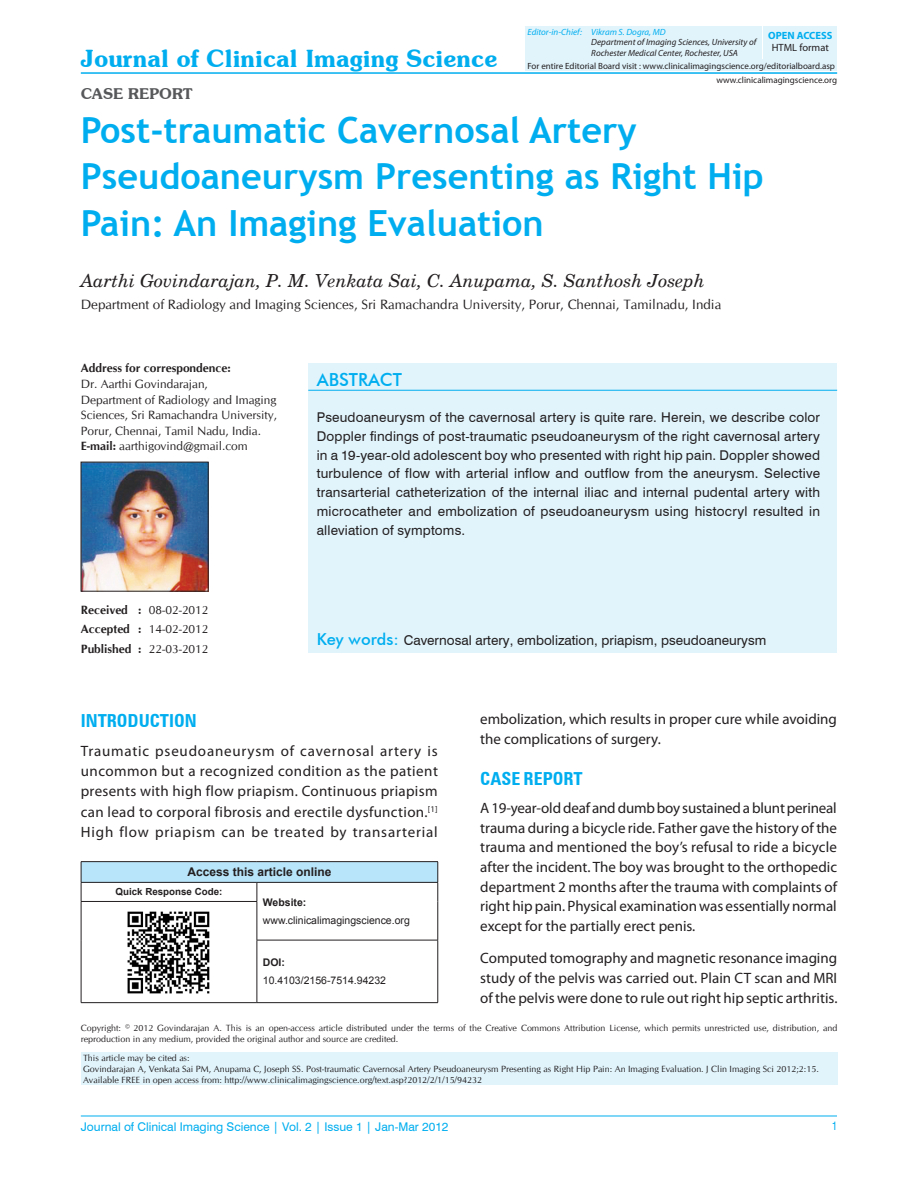
<style>
.page{position:relative;width:918px;height:1188px;background:#fff}
.page>*{position:absolute;margin:0;border:0;box-sizing:border-box;transform-origin:0 0}
.t1{font:700 36px/46.5px "Trebuchet MS";color:#00aeef}
.t2{font:600 24px "Souvenir IT Cby BT";color:#00aeef}
.t3{font:italic 18px "New Century Schlbk";color:#231f20}
.t4{font:700 condensed 18px "Zurich BT";color:#00aeef}
.t5{font:500 18px "Futura BT";color:#00aeef}
.t6{font:15px/19.6px "Myriad Pro";color:#231f20;text-align:justify}
.t7{font:600 15px "Souvenir IT Cby BT";color:#57585a}
.t8{font:13.5px/18.9px "Swiss 721 BT";color:#231f20;text-align:justify}
.t9{font:13.5px "CG Omega";color:#231f20}
.t10{font:12px/15.6px "CG Omega";color:#231f20}
.t11{font:12px "Swiss 721 BT";color:#00aeef}
.t12{font:700 12px "CG Omega";color:#231f20}
.t13{font:700 12px "Arial";color:#231f20}
.t14{font:condensed 12px "Helvetica";color:#00aeef}
.t15{font:10.5px "Arial";color:#231f20}
.t16{font:700 10.5px "Arial";color:#231f20}
.t17{font:700 10.5px "Myriad Pro";color:#00aeef}
.t18{font:10.5px "Myriad Pro";color:#231f20}
.t19{font:700 9.75px "Arial";color:#231f20}
.t20{font:9px/10.8px "CG Omega";color:#231f20}
.t21{font:9px "Myriad Pro";color:#231f20}
.t22{font:italic 9px/10.8px "Myriad Pro";color:#231f20}
.t23{font:italic 9px "Myriad Pro";color:#00aeef}
.s1{font-weight:700}
.s2{font-family:"Futura BT";font-weight:500;font-size:16.5px;color:#00aeef}
</style>
<div class="page">
<hr style="left:81px;top:1116px;width:756px;height:1px;background:#00aeef">
<hr style="left:81px;top:72px;width:756px;height:2px;background:#00aeef">
<div style="left:308px;top:363px;width:529px;height:290px;background:#e1f4fc"></div>
<hr style="left:308px;top:390px;width:529px;height:1px;background:#00aeef">
<div style="left:525px;top:60px;width:312px;height:11px;background:#e1f4fc"></div>
<div style="left:525px;top:26px;width:237px;height:32px;background:#e1f4fc"></div>
<div style="left:764px;top:26px;width:73px;height:32px;background:#e1f4fc"></div>
<div style="left:81px;top:862px;width:357px;height:20px;background:#b9e5fa"></div>
<hr style="left:81px;top:861px;width:176px;height:1px;background:#231f20">
<hr style="left:257px;top:861px;width:181px;height:1px;background:#231f20">
<hr style="left:81px;top:882px;width:176px;height:1px;background:#231f20">
<svg style="left:81px;top:862px;width:1px;height:39px"></svg>
<hr style="left:257px;top:882px;width:181px;height:1px;background:#231f20">
<svg style="left:438px;top:862px;width:1px;height:39px"></svg>
<hr style="left:438px;top:901px;width:1px;height:39px;background:#231f20">
<hr style="left:81px;top:901px;width:176px;height:1px;background:#231f20">
<hr style="left:81px;top:902px;width:1px;height:38px;background:#231f20">
<hr style="left:81px;top:940px;width:1px;height:62px;background:#231f20">
<hr style="left:81px;top:1002px;width:176px;height:1px;background:#231f20">
<hr style="left:257px;top:940px;width:181px;height:1px;background:#231f20">
<hr style="left:438px;top:940px;width:1px;height:62px;background:#231f20">
<hr style="left:257px;top:1002px;width:181px;height:1px;background:#231f20">
<svg style="left:257px;top:883px;width:1px;height:18px"></svg>
<hr style="left:257px;top:902px;width:1px;height:38px;background:#231f20">
<hr style="left:257px;top:940px;width:1px;height:62px;background:#231f20">
<img style="left:127px;top:911px;width:83px;height:83px">
<div style="left:81px;top:1052px;width:756px;height:33px;background:#e1f4fc"></div>
<img style="left:83px;top:464px;width:123px;height:125px">
<div style="left:81px;top:462px;width:127px;height:129px;border:1px solid #231f20"></div>
<h2 class="t2" style="left:81px;top:44px;width:418px">Journal of Clinical Imaging Science</h2>
<p class="t7" style="left:81px;top:84px;width:113px">CASE REPORT</p>
<p class="t23" style="left:528px;top:26px;width:140px">Editor-in-Chief: Vikram S. Dogra, MD</p>
<p class="t22" style="left:591px;top:37px;width:167px">Department of Imaging Sciences, University of<br>Rochester Medical Center, Rochester, USA</p>
<p class="t17" style="left:768px;top:28px;width:66px">OPEN ACCESS</p>
<p class="t18" style="left:772px;top:41px;width:59px">HTML format</p>
<p class="t21" style="left:528px;top:60px;width:309px">For entire Editorial Board visit : www.clinicalimagingscience.org/editorialboard.asp</p>
<p class="t21" style="left:716px;top:74px;width:122px">www.clinicalimagingscience.org</p>
<h1 class="t1" style="left:81px;top:107px;width:685px">Post-traumatic Cavernosal Artery<br>Pseudoaneurysm Presenting as Right Hip<br>Pain: An Imaging Evaluation</h1>
<p class="t3" style="left:81px;top:270px;width:626px">Aarthi Govindarajan, P. M. Venkata Sai, C. Anupama, S. Santhosh Joseph</p>
<p class="t9" style="left:81px;top:296px;width:642px">Department of Radiology and Imaging Sciences, Sri Ramachandra University, Porur, Chennai, Tamilnadu, India</p>
<p class="t12" style="left:81px;top:361px;width:151px">Address for correspondence:</p>
<p class="t10" style="left:81px;top:376px;width:198px">Dr. Aarthi Govindarajan,<br>Department of Radiology and Imaging Sciences, Sri Ramachandra University, Porur, Chennai, Tamil Nadu, India.<br><span class="s1">E-mail:</span> aarthigovind@gmail.com</p>
<p class="t5" style="left:317px;top:368px;width:87px">Abstract</p>
<p class="t8" style="left:317px;top:407px;width:505px">Pseudoaneurysm of the cavernosal artery is quite rare. Herein, we describe color Doppler findings of post-traumatic pseudoaneurysm of the right cavernosal artery in a 19-year-old adolescent boy who presented with right hip pain. Doppler showed turbulence of flow with arterial inflow and outflow from the aneurysm. Selective transarterial catheterization of the internal iliac and internal pudental artery with microcatheter and embolization of pseudoaneurysm using histocryl resulted in alleviation of symptoms.</p>
<p class="t10" style="left:81px;top:600px;width:129px;line-height:19.8px;text-align:justify"><span class="s1">Received :</span> 08-02-2012<br><span class="s1">Accepted :</span> 14-02-2012<br><span class="s1">Published :</span> 22-03-2012</p>
<p class="t8" style="left:317px;top:630px;width:451px"><span class="s2">Key words:</span> Cavernosal artery, embolization, priapism, pseudoaneurysm</p>
<p class="t4" style="left:81px;top:709px;width:117px">INTRODUCTION</p>
<p class="t6" style="left:81px;top:740px;width:359px;line-height:20.4px">Traumatic pseudoaneurysm of cavernosal artery is uncommon but a recognized condition as the patient presents with high flow priapism. Continuous priapism can lead to corporal fibrosis and erectile dysfunction.<sup>[1] </sup>High flow priapism can be treated by transarterial</p>
<p class="t6" style="left:480px;top:709px;width:358px">embolization, which results in proper cure while avoiding the complications of surgery.</p>
<p class="t4" style="left:480px;top:768px;width:104px">CASE REPORT</p>
<p class="t6" style="left:480px;top:798px;width:358px">A 19-year-old deaf and dumb boy sustained a blunt perineal trauma during a bicycle ride. Father gave the history of the trauma and mentioned the boy’s refusal to ride a bicycle after the incident. The boy was brought to the orthopedic department 2 months after the trauma with complaints of right hip pain. Physical examination was essentially normal except for the partially erect penis.</p>
<p class="t6" style="left:480px;top:948px;width:359px">Computed tomography and magnetic resonance imaging study of the pelvis was carried out. Plain CT scan and MRI of the pelvis were done to rule out right hip septic arthritis.</p>
<p class="t20" style="left:81px;top:1022px;width:758px">Copyright: © 2012 Govindarajan A. This is an open-access article distributed under the terms of the Creative Commons Attribution License, which permits unrestricted use, distribution, and reproduction in any medium, provided the original author and source are credited.</p>
<p class="t20" style="left:83px;top:1053px;width:737px">This article may be cited as:<br>Govindarajan A, Venkata Sai PM, Anupama C, Joseph SS. Post-traumatic Cavernosal Artery Pseudoaneurysm Presenting as Right Hip Pain: An Imaging Evaluation. J Clin Imaging Sci 2012;2:15.<br>Available FREE in open access from: http://www.clinicalimagingscience.org/text.asp?2012/2/1/15/94232</p>
<p class="t13" style="left:187px;top:864px;width:146px">Access this article online</p>
<p class="t19" style="left:116px;top:886px;width:108px">Quick Response Code:</p>
<p class="t16" style="left:263px;top:895px;width:45px">Website:</p>
<p class="t15" style="left:263px;top:914px;width:149px">www.clinicalimagingscience.org</p>
<p class="t16" style="left:263px;top:955px;width:24px">DOI:</p>
<p class="t15" style="left:263px;top:974px;width:125px">10.4103/2156-7514.94232</p>
<p class="t11" style="left:81px;top:1119px;width:369px">Journal of Clinical Imaging Science | Vol. 2 | Issue 1 | Jan-Mar 2012</p>
<p class="t14" style="left:832px;top:1119px;width:7px">1</p>
</div>
